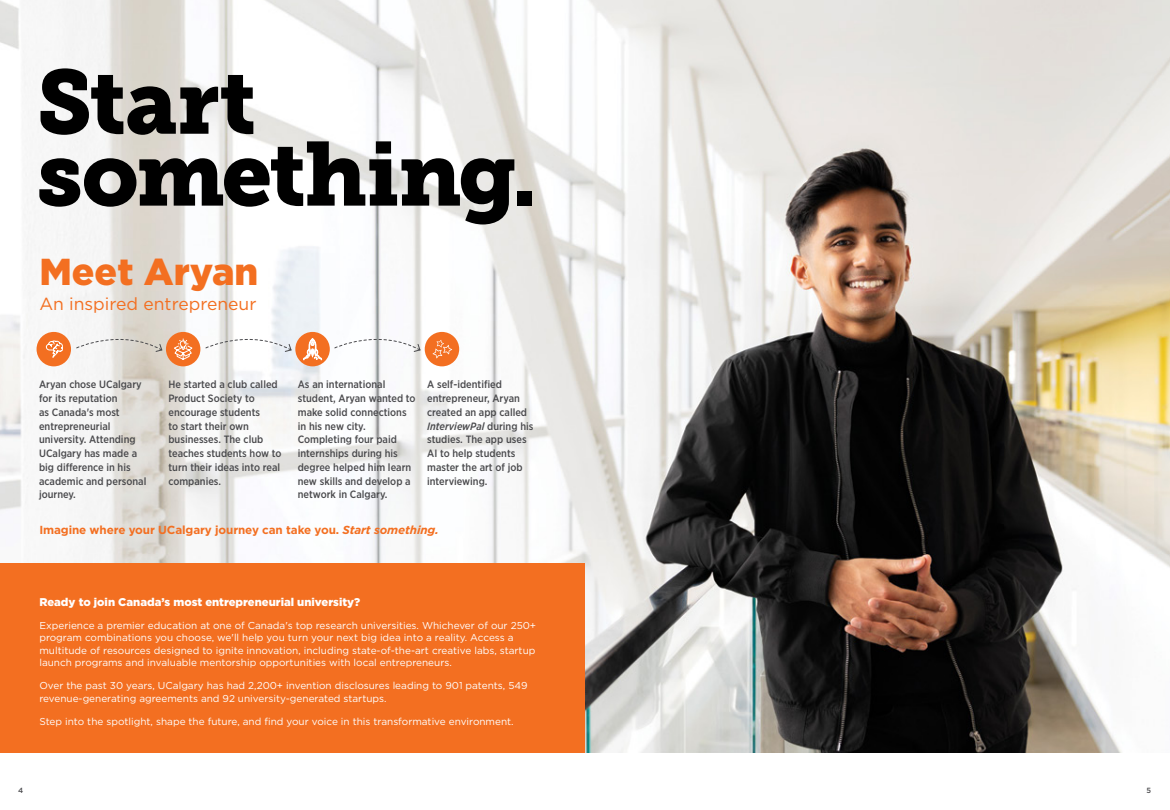
<style>
.page{position:relative;width:1170px;height:810px;background:#fff}
.page>*{position:absolute;margin:0;border:0;box-sizing:border-box;transform-origin:0 0}
.t1{font:900 37.5px "Gotham";color:#f36f21}
.t2{font:17.5px "Gotham";color:#f36f21}
.t3{font:700 11.62px "Gotham";letter-spacing:-.01em;color:#f36f21}
.t4{font:900 11.25px "Gotham";color:#fff}
.t5{font:500 10.62px/13.8px "Gotham Narrow";color:#4a4a4d}
.t6{font:10px/12.5px "Gotham";color:#fff}
.t7{font:500 7.5px "Gotham";color:#4a4a4d}
.s1{font-style:italic}
</style>
<div class="page">
<img style="left:0;top:0;width:1170px;height:753px">
<div style="left:0;top:563px;width:585px;height:190px;background:#f36f21"></div>
<svg style="left:41px;top:68px;width:212px;height:67px"></svg>
<svg style="left:39px;top:141px;width:475px;height:83px"></svg>
<div style="left:517px;top:191px;width:15px;height:15px;background:#000"></div>
<div style="left:37px;top:332px;width:34px;height:34px;background:#f36f21;border-radius:50%"></div>
<svg style="left:45px;top:340px;width:18px;height:18px"></svg>
<div style="left:166px;top:332px;width:34px;height:34px;background:#f36f21;border-radius:50%"></div>
<svg style="left:174px;top:338px;width:19px;height:22px"></svg>
<div style="left:295px;top:332px;width:35px;height:34px;background:#f36f21;border-radius:50%"></div>
<svg style="left:303px;top:338px;width:19px;height:22px"></svg>
<div style="left:425px;top:332px;width:34px;height:34px;background:#f36f21;border-radius:50%"></div>
<svg style="left:433px;top:340px;width:19px;height:18px"></svg>
<svg style="left:76px;top:328px;width:87px;height:24px"></svg>
<svg style="left:205px;top:328px;width:87px;height:24px"></svg>
<svg style="left:334px;top:328px;width:87px;height:24px"></svg>
<h1 class="t1" style="left:39px;top:246px;width:220px">Meet Aryan</h1>
<h2 class="t2" style="left:39px;top:293px;width:219px">An inspired entrepreneur</h2>
<p class="t5" style="left:39px;top:378px;width:109px">Aryan chose UCalgary for its reputation<br>as Canada's most entrepreneurial university. Attending<br>UCalgary has made a big difference in his academic and personal journey.</p>
<p class="t5" style="left:168px;top:378px;width:115px">He started a club called<br>Product Society to encourage students<br>to start their own businesses. The club teaches students how to turn their ideas into real companies.</p>
<p class="t5" style="left:298px;top:378px;width:119px">As an international student, Aryan wanted to make solid connections in his new city.<br>Completing four paid internships during his degree helped him learn new skills and develop a network in Calgary.</p>
<p class="t5" style="left:427px;top:378px;width:108px">A self-identified entrepreneur, Aryan created an app called<br><span class="s1">InterviewPal</span> during his studies. The app uses<br>AI to help students master the art of job interviewing.</p>
<p class="t3" style="left:39px;top:522px;width:401px">Imagine where your UCalgary journey can take you. <span class="s1">Start something.</span></p>
<p class="t4" style="left:39px;top:594px;width:322px">Ready to join Canada’s most entrepreneurial university?</p>
<p class="t6" style="left:39px;top:619px;width:498px">Experience a premier education at one of Canada's top research universities. Whichever of our 250+ program combinations you choose, we'll help you turn your next big idea into a reality. Access a multitude of resources designed to ignite innovation, including state-of-the-art creative labs, startup launch programs and invaluable mentorship opportunities with local entrepreneurs.</p>
<p class="t6" style="left:39px;top:679px;width:490px">Over the past 30 years, UCalgary has had 2,200+ invention disclosures leading to 901 patents, 549 revenue-generating agreements and 92 university-generated startups.</p>
<p class="t6" style="left:39px;top:715px;width:476px">Step into the spotlight, shape the future, and find your voice in this transformative environment.</p>
<p class="t7" style="left:18px;top:786px;width:7px">4</p>
<p class="t7" style="left:1147px;top:786px;width:6px">5</p>
</div>
